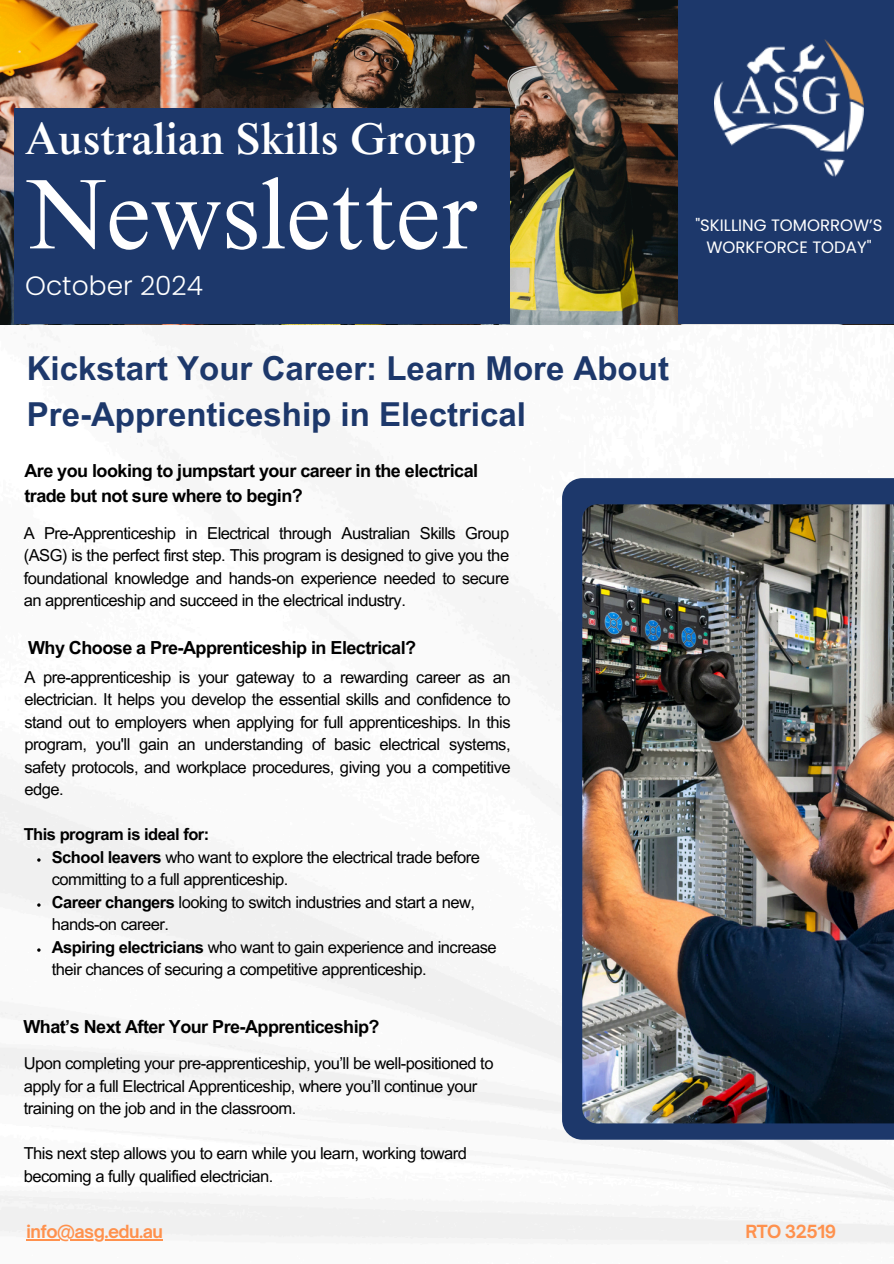
<style>
.page{position:relative;width:894px;height:1264px;background:#fff}
.page>*{position:absolute;margin:0;border:0;box-sizing:border-box;transform-origin:0 0}
.t1{font:99.3px "Times NRMT Pro";color:#fff}
.t2{font:500 44.4px "Times NRMT Pro";color:#fff}
.t3{font:700 33px/46.2px "Arial MT Pro";color:#1d386b}
.t4{font:300 26.55px "Poppins";color:#fff}
.t5{font:700 18px/24.8px "Arial MT Pro";letter-spacing:-.03em;color:#000}
.t6{font:700 17.25px "Open Sauce One";letter-spacing:-.03em;color:#ff914d}
.t7{font:16.5px/22.5px "Arial MT Pro";letter-spacing:-.03em;color:#000}
.t8{font:16.5px/22.5px "Poppins";color:#fff;text-align:center}
.t9{font:700 16.5px "Arial MT Pro";letter-spacing:-.03em;color:#000}
.s1{font-weight:700}
</style>
<div class="page">
<img style="left:0;top:324px;width:893px;height:919px">
<img style="left:0;top:0;width:893px;height:324px">
<div style="left:15px;top:108px;width:494px;height:216px;background:#1d386b"></div>
<div style="left:677px;top:0;width:216px;height:323px;background:#1d386b"></div>
<img style="left:714px;top:39px;width:149px;height:138px">
<svg style="left:562px;top:478px;width:331px;height:661px;background:#1f3a6c"></svg>
<img style="left:582px;top:504px;width:311px;height:619px">
<hr style="left:27px;top:1239px;width:136px;height:2px;background:#ff914d">
<svg style="left:37px;top:858px;width:4px;height:3px"></svg>
<svg style="left:37px;top:903px;width:4px;height:3px"></svg>
<svg style="left:37px;top:948px;width:4px;height:3px"></svg>
<h6 class="t2" style="left:25px;top:123px;width:453px">Australian Skills Group</h6>
<h3 class="t1" style="left:25px;top:177px;width:454px">Newsletter</h3>
<h4 class="t4" style="left:25px;top:267px;width:179px">October 2024</h4>
<h2 class="t3" style="left:27px;top:349px;width:643px">Kickstart Your Career: Learn More About<br>Pre-Apprenticeship in Electrical</h2>
<p class="t5" style="left:24px;top:460px;width:455px">Are you looking to jumpstart your career in the electrical trade but not sure where to begin?</p>
<p class="t7" style="left:24px;top:524px;width:487px;text-align:justify">A Pre-Apprenticeship in Electrical through Australian Skills Group (ASG) is the perfect first step. This program is designed to give you the foundational knowledge and hands-on experience needed to secure an apprenticeship and succeed in the electrical industry.</p>
<p class="t5" style="left:28px;top:637px;width:389px">Why Choose a Pre-Apprenticeship in Electrical?</p>
<p class="t7" style="left:24px;top:667px;width:487px;text-align:justify">A pre-apprenticeship is your gateway to a rewarding career as an electrician. It helps you develop the essential skills and confidence to stand out to employers when applying for full apprenticeships. In this program, you'll gain an understanding of basic electrical systems, safety protocols, and workplace procedures, giving you a competitive edge.</p>
<p class="t9" style="left:24px;top:828px;width:187px">This program is ideal for:</p>
<p class="t7" style="left:52px;top:847px;width:430px"><span class="s1">School leavers</span> who want to explore the electrical trade before committing to a full apprenticeship.</p>
<p class="t7" style="left:52px;top:892px;width:425px"><span class="s1">Career changers</span> looking to switch industries and start a new, hands-on career.</p>
<h5 class="t7" style="left:52px;top:937px;width:446px"><span class="s1">Aspiring electricians</span> who want to gain experience and increase their chances of securing a competitive apprenticeship.</h5>
<p class="t5" style="left:23px;top:1016px;width:357px">What’s Next After Your Pre-Apprenticeship?</p>
<p class="t7" style="left:24px;top:1054px;width:471px">Upon completing your pre-apprenticeship, you’ll be well-positioned to apply for a full Electrical Apprenticeship, where you’ll continue your training on the job and in the classroom.</p>
<p class="t7" style="left:24px;top:1144px;width:445px">This next step allows you to earn while you learn, working toward becoming a fully qualified electrician.</p>
<p class="t6" style="left:27px;top:1220px;width:138px">info@asg.edu.au</p>
<p class="t8" style="left:695px;top:214px;width:188px">"SKILLING TOMORROW’S<br>WORKFORCE TODAY"</p>
<p class="t6" style="left:745px;top:1220px;width:92px">RTO 32519</p>
</div>
